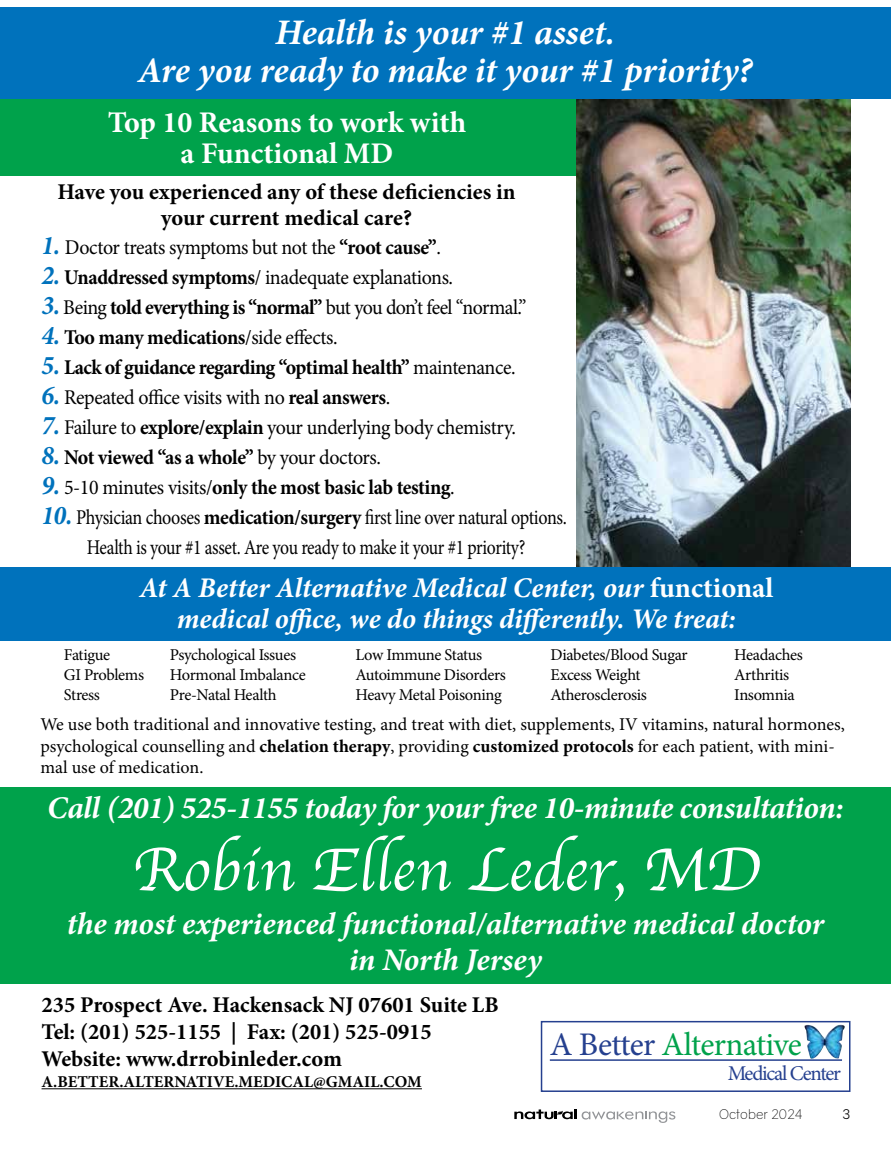
<style>
.page{position:relative;width:891px;height:1161px;background:#fff}
.page>*{position:absolute;margin:0;border:0;box-sizing:border-box;transform-origin:0 0}
.t1{font:63px "Apple Chancery";color:#fff}
.t2{font:italic 700 36px/37.5px "Minion Pro";letter-spacing:-.005em;color:#fff;text-align:center}
.t3{font:33px "Minion Pro";letter-spacing:-.025em;color:#00a24b}
.t4{font:italic 700 31.5px/36px "Minion Pro";letter-spacing:-.005em;color:#fff;text-align:center}
.t5{font:700 30px/31.5px "Minion Pro";color:#fff;text-align:center}
.t6{font:italic 700 28.5px/31.5px "Minion Pro";letter-spacing:-.005em;color:#fff;text-align:center}
.t7{font:700 22.5px/27px "Minion Pro";color:#000}
.t8{font:21px "Minion Pro";letter-spacing:-.025em;color:#000;scale:.95 1}
.t9{font:700 21px "Minion Pro";letter-spacing:-.025em;color:#000;scale:.95 1}
.t10{font:21px/30px "Minion Pro";letter-spacing:-.025em;color:#000;text-align:center;scale:.86 1}
.t11{font:21px "Minion Pro";letter-spacing:-.06em;color:#25408f}
.t12{font:18px/21.6px "Minion Pro";color:#000}
.t13{font:16.5px/19.8px "Minion Pro";letter-spacing:-.02em;color:#000}
.t14{font:700 16.5px "Minion Pro";color:#000}
.t15{font:300 13.5px "Gravity";color:#000}
.t16{font:13.5px "Gravity";color:#000}
.s1{font-weight:700;font-style:italic;font-size:27px;color:#0072bc}
.s2{font-weight:700}
.s3{font-style:italic;font-size:27px;color:#0072bc}
.s4{font-weight:400}
.s5{font-style:normal}
.s6{color:#25408f}
</style>
<div class="page">
<svg style="left:582px;top:1111px;width:93px;height:12px"></svg>
<svg style="left:514px;top:1109px;width:62px;height:10px"></svg>
<div style="left:0;top:96px;width:582px;height:80px;background:#00a24b"></div>
<img style="left:576px;top:99px;width:274px;height:468px">
<div style="left:0;top:8px;width:891px;height:91px;background:#0072bc"></div>
<div style="left:0;top:567px;width:891px;height:74px;background:#0072bc"></div>
<div style="left:541px;top:1021px;width:309px;height:71px;border:2px solid #25408f"></div>
<hr style="left:550px;top:1059px;width:292px;height:2px;background:#25408f">
<img style="left:804px;top:1025px;width:41px;height:36px">
<hr style="left:42px;top:1088px;width:380px;height:1px;background:#000">
<div style="left:0;top:788px;width:891px;height:196px;background:#00a24b"></div>
<h2 class="t2" style="left:138px;top:13px;width:616px">Health is your #1 asset.<br>Are you ready to make it your #1 priority?</h2>
<h3 class="t5" style="left:108px;top:106px;width:360px">Top 10 Reasons to work with a Functional MD</h3>
<p class="t7" style="left:57px;top:179px;width:460px;line-height:25.5px;text-align:center">Have you experienced any of these deficiencies in your current medical care?</p>
<p class="t8" style="left:41px;top:234px;width:422px"><span class="s1">1.</span> Doctor treats symptoms but not the <span class="s2">“root cause”</span>.</p>
<p class="t8" style="left:41px;top:264px;width:435px"><span class="s1">2.</span> <span class="s2">Unaddressed symptoms</span>/ inadequate explanations.</p>
<p class="t8" style="left:41px;top:294px;width:512px"><span class="s1">3.</span> Being <span class="s2">told everything is “normal”</span> but you don’t feel “normal.”</p>
<p class="t9" style="left:41px;top:323px;width:313px"><span class="s3">4.</span> Too many medications<span class="s4">/side effects.</span></p>
<p class="t9" style="left:41px;top:353px;width:501px"><span class="s3">5.</span> Lack of guidance regarding “optimal health” <span class="s4">maintenance.</span></p>
<p class="t8" style="left:41px;top:384px;width:369px"><span class="s1">6.</span> Repeated office visits with no <span class="s2">real answers</span>.</p>
<p class="t8" style="left:41px;top:414px;width:501px"><span class="s1">7.</span> Failure to <span class="s2">explore/explain</span> your underlying body chemistry.</p>
<p class="t9" style="left:41px;top:443px;width:359px"><span class="s3">8.</span> Not viewed “as a whole” <span class="s4">by your doctors.</span></p>
<p class="t9" style="left:41px;top:473px;width:437px"><span class="s3">9.</span> <span class="s4">5-10 minutes visits/</span>only the most basic lab testing<span class="s4">.</span></p>
<p class="t10" style="left:41px;top:503px;width:612px"><span class="s1">10.</span> Physician chooses <span class="s2">medication/surgery</span> first line over natural options.<br>Health is your #1 asset. Are you ready to make it your #1 priority?</p>
<h3 class="t6" style="left:139px;top:572px;width:636px">At A Better Alternative Medical Center, our <span class="s5">functional </span>medical office, we do things differently. We treat:</h3>
<p class="t13" style="left:64px;top:645px;width:82px">Fatigue<br>GI Problems<br>Stress</p>
<p class="t13" style="left:170px;top:645px;width:137px">Psychological Issues<br>Hormonal Imbalance<br>Pre-Natal Health</p>
<p class="t13" style="left:355px;top:645px;width:152px">Low Immune Status<br>Autoimmune Disorders<br>Heavy Metal Poisoning</p>
<p class="t13" style="left:551px;top:645px;width:139px">Diabetes/Blood Sugar<br>Excess Weight<br>Atherosclerosis</p>
<p class="t13" style="left:734px;top:645px;width:70px">Headaches<br>Arthritis<br>Insomnia</p>
<p class="t12" style="left:40px;top:714px;width:806px">We use both traditional and innovative testing, and treat with diet, supplements, IV vitamins, natural hormones, psychological counselling and <span class="s2">chelation therapy</span>, providing <span class="s2">customized protocols</span> for each patient, with mini&shy;mal use of medication.</p>
<h3 class="t4" style="left:47px;top:789px;width:798px">Call (201) 525-1155 today for your free 10-minute consultation:</h3>
<h1 class="t1" style="left:132px;top:820px;width:628px">Robin Ellen Leder, MD</h1>
<h3 class="t4" style="left:67px;top:905px;width:759px">the most experienced functional/alternative medical doctor in North Jersey</h3>
<p class="t7" style="left:42px;top:991px;width:459px">235 Prospect Ave. Hackensack NJ 07601 Suite LB<br>Tel: (201) 525-1155 | Fax: (201) 525-0915<br>Website: www.drrobinleder.com</p>
<p class="t14" style="left:42px;top:1070px;width:382px">A.BETTER.ALTERNATIVE.MEDICAL@GMAIL.COM</p>
<h3 class="t3" style="left:550px;top:1022px;width:254px"><span class="s6">A Better</span> Alternative</h3>
<p class="t11" style="left:728px;top:1059px;width:115px">Medical Center</p>
<p class="t15" style="left:719px;top:1106px;width:85px">October 2024</p>
<p class="t16" style="left:842px;top:1106px;width:9px">3</p>
</div>
